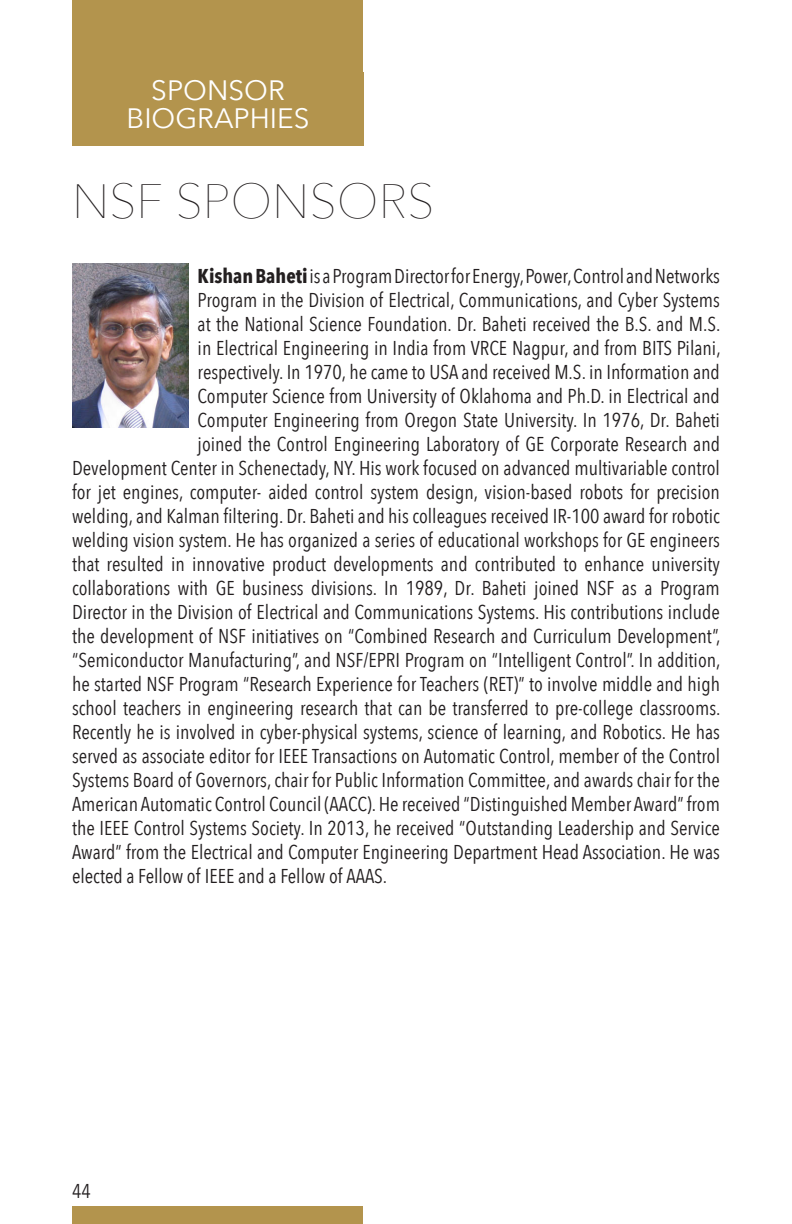
<style>
.page{position:relative;width:792px;height:1224px;background:#fff}
.page>*{position:absolute;margin:0;border:0;box-sizing:border-box;transform-origin:0 0}
.t1{font:200 48px "Avenir Next";color:#231f20}
._2nd_Header{font:28px "Avenir Next";color:#fff}
.t2{font:20px "Avenir Next Condensed";color:#231f20}
.s1{font-weight:700}
</style>
<div class="page">
<div style="left:72px;top:0;width:291px;height:145px;background:#b3944d"></div>
<div style="left:72px;top:1207px;width:291px;height:17px;background:#b3944d"></div>
<img style="left:72px;top:264px;width:117px;height:163px">
<div style="left:73px;top:72px;width:291px;height:73px;background:#b3944d"></div>
<p class="_2nd_Header" style="left:151px;top:67px;width:135px">SPONSOR</p>
<p class="_2nd_Header" style="left:127px;top:95px;width:185px">BIOGRAPHIES</p>
<h2 class="_2nd_Header" style="left:158px;top:67px;width:121px">SPEAKER</h2>
<p class="t1" style="left:72px;top:161px;width:364px">NSF SPONSORS</p>
<p class="t2" style="left:198px;top:259px;width:524px"><span class="s1">Kishan Baheti</span> is a Program Director for Energy, Power, Control and Networks</p>
<p class="t2" style="left:198px;top:283px;width:524px">Program in the Division of Electrical, Communications, and Cyber Systems</p>
<p class="t2" style="left:198px;top:307px;width:524px">at the National Science Foundation. Dr. Baheti received the B.S. and M.S.</p>
<p class="t2" style="left:198px;top:331px;width:525px">in Electrical Engineering in India from VRCE Nagpur, and from BITS Pilani,</p>
<p class="t2" style="left:198px;top:355px;width:524px">respectively. In 1970, he came to USA and received M.S. in Information and</p>
<p class="t2" style="left:198px;top:379px;width:524px">Computer Science from University of Oklahoma and Ph.D. in Electrical and</p>
<p class="t2" style="left:198px;top:403px;width:524px">Computer Engineering from Oregon State University. In 1976, Dr. Baheti</p>
<p class="t2" style="left:198px;top:427px;width:524px">joined the Control Engineering Laboratory of GE Corporate Research and</p>
<p class="t2" style="left:72px;top:451px;width:650px">Development Center in Schenectady, NY. His work focused on advanced multivariable control</p>
<p class="t2" style="left:72px;top:475px;width:650px">for jet engines, computer- aided control system design, vision-based robots for precision</p>
<p class="t2" style="left:72px;top:499px;width:649px">welding, and Kalman filtering. Dr. Baheti and his colleagues received IR-100 award for robotic</p>
<p class="t2" style="left:72px;top:523px;width:650px">welding vision system. He has organized a series of educational workshops for GE engineers</p>
<p class="t2" style="left:72px;top:547px;width:649px">that resulted in innovative product developments and contributed to enhance university</p>
<p class="t2" style="left:72px;top:571px;width:649px">collaborations with GE business divisions. In 1989, Dr. Baheti joined NSF as a Program</p>
<p class="t2" style="left:72px;top:595px;width:650px">Director in the Division of Electrical and Communications Systems. His contributions include</p>
<p class="t2" style="left:72px;top:619px;width:650px">the development of NSF initiatives on “Combined Research and Curriculum Development”,</p>
<p class="t2" style="left:72px;top:643px;width:650px">“Semiconductor Manufacturing”, and NSF/EPRI Program on “Intelligent Control”. In addition,</p>
<p class="t2" style="left:72px;top:667px;width:650px">he started NSF Program “Research Experience for Teachers (RET)” to involve middle and high</p>
<p class="t2" style="left:72px;top:691px;width:650px">school teachers in engineering research that can be transferred to pre-college classrooms.</p>
<p class="t2" style="left:72px;top:715px;width:650px">Recently he is involved in cyber-physical systems, science of learning, and Robotics. He has</p>
<p class="t2" style="left:72px;top:739px;width:650px">served as associate editor for IEEE Transactions on Automatic Control, member of the Control</p>
<p class="t2" style="left:72px;top:763px;width:650px">Systems Board of Governors, chair for Public Information Committee, and awards chair for the</p>
<p class="t2" style="left:72px;top:787px;width:650px">American Automatic Control Council (AACC). He received “Distinguished Member Award” from</p>
<p class="t2" style="left:72px;top:811px;width:650px">the IEEE Control Systems Society. In 2013, he received “Outstanding Leadership and Service</p>
<p class="t2" style="left:72px;top:835px;width:649px">Award” from the Electrical and Computer Engineering Department Head Association. He was</p>
<p class="t2" style="left:72px;top:859px;width:317px">elected a Fellow of IEEE and a Fellow of AAAS.</p>
<p class="t2" style="left:72px;top:1174px;width:20px">44</p>
</div>
